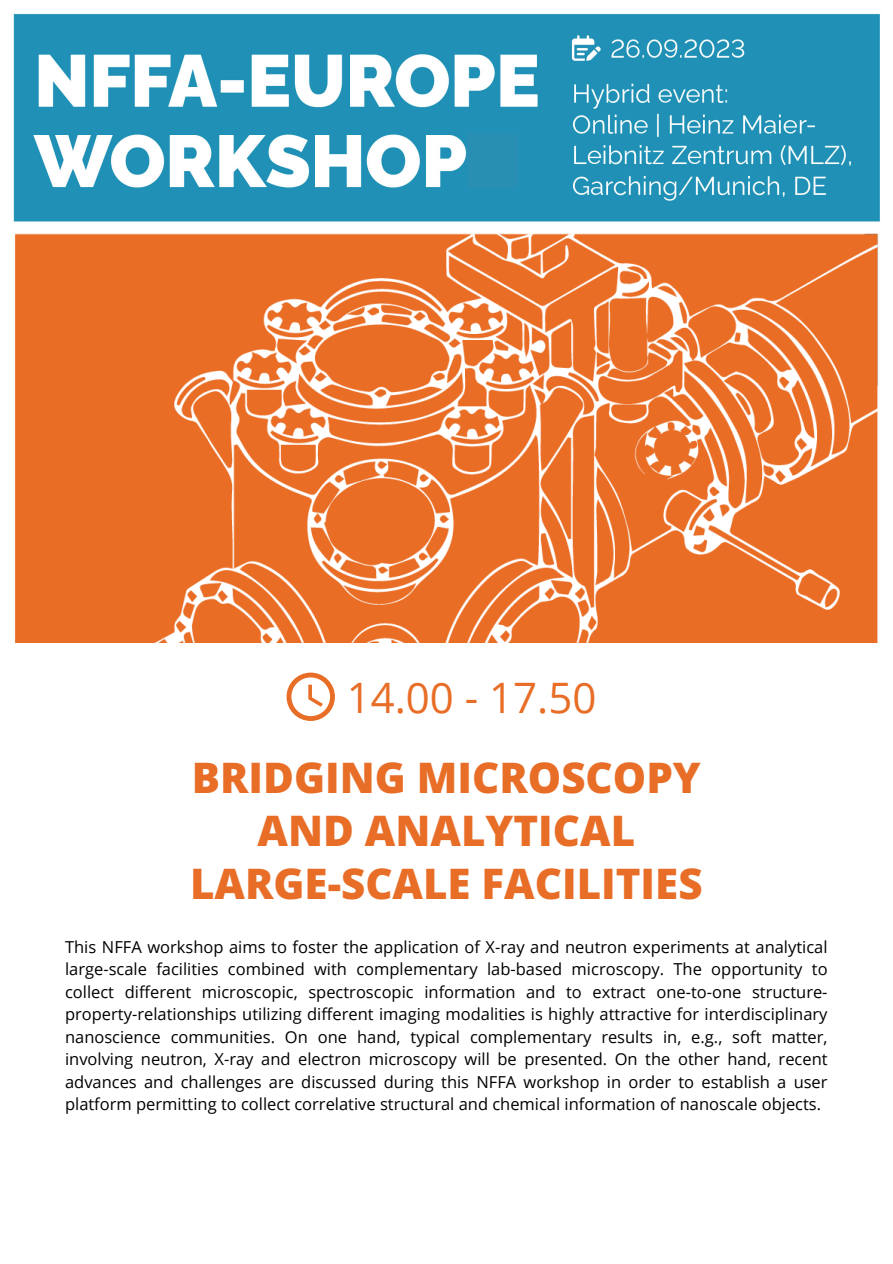
<style>
.page{position:relative;width:893px;height:1264px;background:#fff}
.page>*{position:absolute;margin:0;border:0;box-sizing:border-box;transform-origin:0 0}
.t1{font:800 42px "Open Sans";color:#e86d26}
.t2{font:42px "Open Sans";color:#e86d26}
.t3{font:16.5px/22.5px "Open Sans";color:#000;text-align:justify}
</style>
<div class="page">
<svg style="left:286px;top:672px;width:49px;height:49px"></svg>
<img style="left:13px;top:13px;width:867px;height:209px">
<img style="left:15px;top:233px;width:863px;height:409px">
<div style="left:467px;top:133px;width:50px;height:55px;background:#288eb2"></div>
<p class="t2" style="left:347px;top:668px;width:251px">14.00 - 17.50</p>
<p class="t1" style="left:192px;top:748px;width:510px">BRIDGING MICROSCOPY</p>
<p class="t1" style="left:257px;top:800px;width:379px">AND ANALYTICAL</p>
<p class="t1" style="left:190px;top:853px;width:514px">LARGE-SCALE FACILITIES</p>
<p class="t3" style="left:65px;top:935px;width:764px">This NFFA workshop aims to foster the application of X-ray and neutron experiments at analytical large-scale facilities combined with complementary lab-based microscopy. The opportunity to collect different microscopic, spectroscopic information and to extract one-to-one structure&shy;property-relationships utilizing different imaging modalities is highly attractive for interdisciplinary nanoscience communities. On one hand, typical complementary results in, e.g., soft matter, involving neutron, X-ray and electron microscopy will be presented. On the other hand, recent advances and challenges are discussed during this NFFA workshop in order to establish a user platform permitting to collect correlative structural and chemical information of nanoscale objects.</p>
</div>
